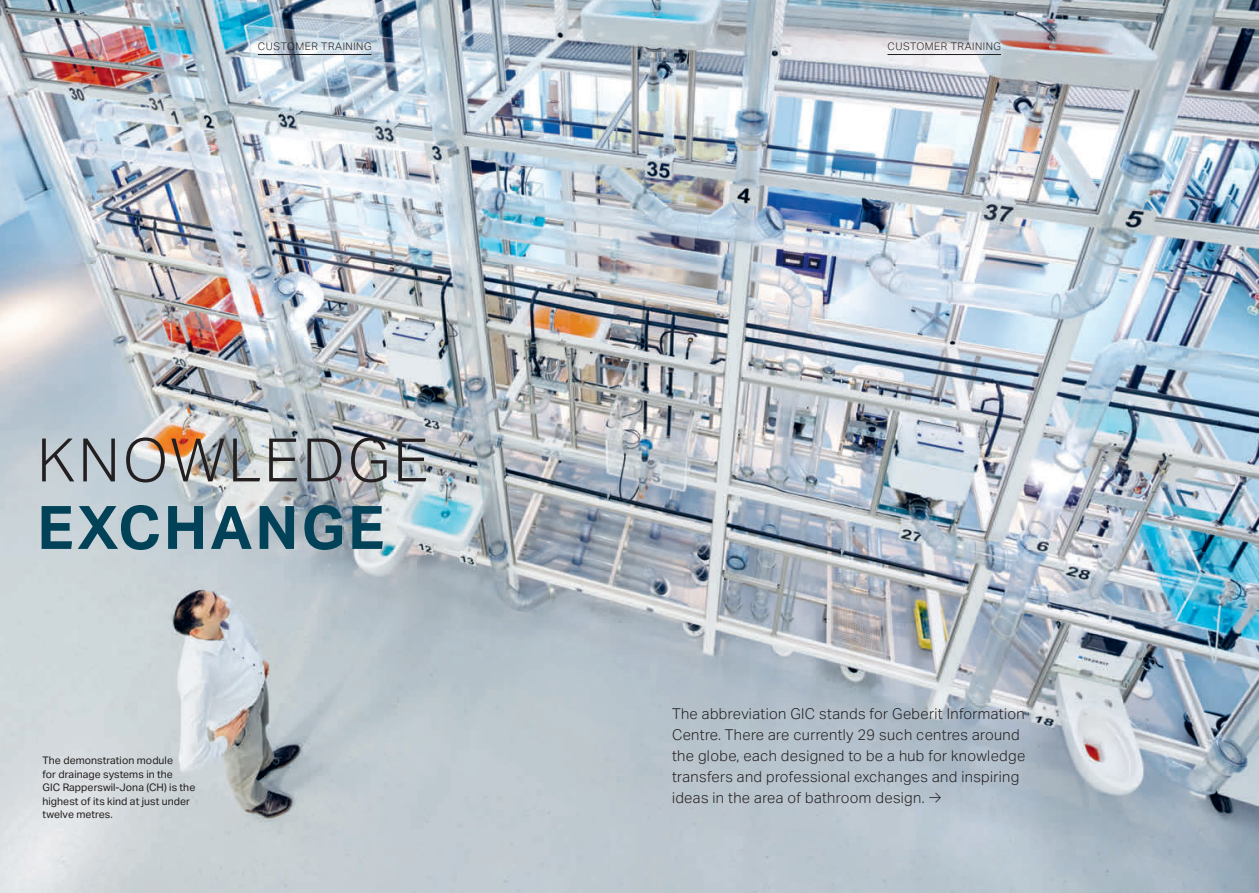
<style>
.page{position:relative;width:1259px;height:893px;background:#fff}
.page>*{position:absolute;margin:0;border:0;box-sizing:border-box;transform-origin:0 0}
.t1{font:300 60px "Aktiv Grotesk Geberit";letter-spacing:.05em;color:#231f20}
.t2{font:700 60px "Aktiv Grotesk Geberit";letter-spacing:.05em;color:#014259}
.t3{font:300 15px/21px "Aktiv Grotesk Geberit";letter-spacing:.025em;color:#231f20}
.t4{font:10.5px/13.5px "Aktiv Grotesk Geberit";letter-spacing:.005em;color:#231f20}
.t5{font:300 10.5px "Aktiv Grotesk Geberit";letter-spacing:.05em;color:#231f20}
</style>
<div class="page">
<img style="left:0;top:0;width:1259px;height:893px">
<hr style="left:887px;top:54px;width:114px;height:1px;background:#231f20">
<hr style="left:258px;top:54px;width:113px;height:1px;background:#231f20">
<p class="t5" style="left:258px;top:40px;width:115px">CUSTOMER TRAINING</p>
<p class="t5" style="left:887px;top:40px;width:115px">CUSTOMER TRAINING</p>
<h1 class="t1" style="left:37px;top:426px;width:393px">KNOWLEDGE</h1>
<h1 class="t2" style="left:37px;top:490px;width:348px">EXCHANGE</h1>
<p class="t4" style="left:43px;top:753px;width:154px">The demonstration module<br>for drainage systems in the<br>GIC Rapperswil-Jona (CH) is the highest of its kind at just under twelve metres.</p>
<p class="t3" style="left:672px;top:703px;width:355px">The abbreviation GIC stands for Geberit Information Centre. There are currently 29 such centres around the globe, each designed to be a hub for knowledge transfers and professional exchanges and inspiring ideas in the area of bathroom design. →</p>
</div>
